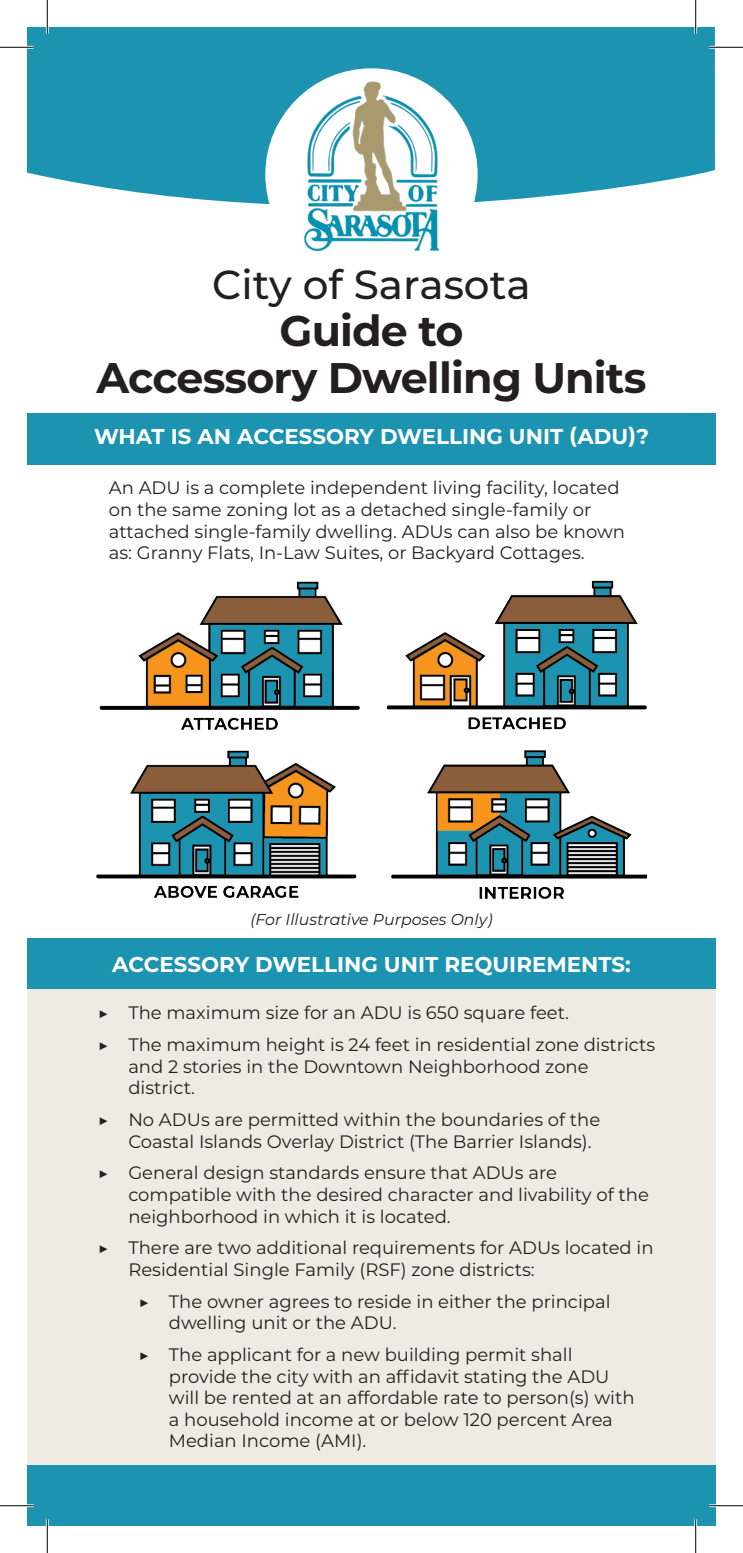
<style>
.page{position:relative;width:743px;height:1553px;background:#fff}
.page>*{position:absolute;margin:0;border:0;box-sizing:border-box;transform-origin:0 0}
.t1{font:700 42.75px "Montserrat";letter-spacing:-.02em;color:#231f20}
.t2{font:500 40.5px "Montserrat";color:#231f20}
.t3{font:700 21.38px "Montserrat";color:#fff}
.t4{font:18px/21.6px "Montserrat";color:#231f20}
.t5{font:italic 15.75px "Montserrat";color:#231f20}
</style>
<div class="page">
<div style="left:27px;top:989px;width:689px;height:537px;background:#eeebe2"></div>
<svg style="left:27px;top:27px;width:688px;height:177px;background:#2b9bb6"></svg>
<div style="left:27px;top:938px;width:689px;height:51px;background:#1c94b1"></div>
<div style="left:265px;top:68px;width:212px;height:213px;background:#fff;border-radius:50%"></div>
<img style="left:303px;top:80px;width:136px;height:171px">
<img style="left:96px;top:580px;width:550px;height:319px">
<div style="left:27px;top:413px;width:689px;height:52px;background:#1c94b1"></div>
<div style="left:27px;top:1465px;width:689px;height:61px;background:#1c94b1"></div>
<hr style="left:0;top:46px;width:34px;height:3px;background:#fff">
<hr style="left:709px;top:46px;width:33px;height:3px;background:#fff">
<hr style="left:0;top:1504px;width:34px;height:3px;background:#fff">
<hr style="left:709px;top:1504px;width:33px;height:3px;background:#fff">
<hr style="left:46px;top:0;width:3px;height:34px;background:#fff">
<hr style="left:46px;top:1519px;width:3px;height:33px;background:#fff">
<hr style="left:694px;top:0;width:3px;height:34px;background:#fff">
<hr style="left:694px;top:1519px;width:3px;height:33px;background:#fff">
<hr style="left:0;top:47px;width:34px;height:1px;background:#000">
<hr style="left:709px;top:47px;width:33px;height:1px;background:#000">
<hr style="left:0;top:1505px;width:34px;height:1px;background:#000">
<hr style="left:709px;top:1505px;width:33px;height:1px;background:#000">
<hr style="left:47px;top:0;width:1px;height:34px;background:#000">
<hr style="left:47px;top:1519px;width:1px;height:33px;background:#000">
<hr style="left:695px;top:0;width:1px;height:34px;background:#000">
<hr style="left:695px;top:1519px;width:1px;height:33px;background:#000">
<h1 class="t2" style="left:212px;top:256px;width:320px">City of Sarasota</h1>
<h1 class="t1" style="left:279px;top:300px;width:185px">Guide to</h1>
<h1 class="t1" style="left:97px;top:347px;width:551px">Accessory Dwelling Units</h1>
<h4 class="t3" style="left:94px;top:421px;width:556px">WHAT IS AN ACCESSORY DWELLING UNIT (ADU)?</h4>
<p class="t4" style="left:109px;top:477px;width:517px">An ADU is a complete independent living facility, located on the same zoning lot as a detached single-family or attached single-family dwelling. ADUs can also be known as: Granny Flats, In-Law Suites, or Backyard Cottages.</p>
<p class="t5" style="left:250px;top:908px;width:243px">(For Illustrative Purposes Only)</p>
<h4 class="t3" style="left:112px;top:949px;width:520px">ACCESSORY DWELLING UNIT REQUIREMENTS:</h4>
<p class="t4" style="left:98px;top:1001px;width:472px">▶ The maximum size for an ADU is 650 square feet.</p>
<p class="t4" style="left:128px;top:1033px;width:528px;text-indent:-30px">▶ The maximum height is 24 feet in residential zone districts and 2 stories in the Downtown Neighborhood zone district.</p>
<p class="t4" style="left:128px;top:1108px;width:473px;text-indent:-30px">▶ No ADUs are permitted within the boundaries of the<br>Coastal Islands Overlay District (The Barrier Islands).</p>
<p class="t4" style="left:128px;top:1161px;width:522px;text-indent:-30px">▶ General design standards ensure that ADUs are compatible with the desired character and livability of the neighborhood in which it is located.</p>
<p class="t4" style="left:128px;top:1236px;width:526px;text-indent:-30px">▶ There are two additional requirements for ADUs located in<br>Residential Single Family (RSF) zone districts:</p>
<p class="t4" style="left:169px;top:1289px;width:443px;text-indent:-30px">▶ The owner agrees to reside in either the principal dwelling unit or the ADU.</p>
<p class="t4" style="left:169px;top:1343px;width:467px;text-indent:-30px">▶ The applicant for a new building permit shall provide the city with an affidavit stating the ADU will be rented at an affordable rate to person(s) with a household income at or below 120 percent Area Median Income (AMI).</p>
</div>
